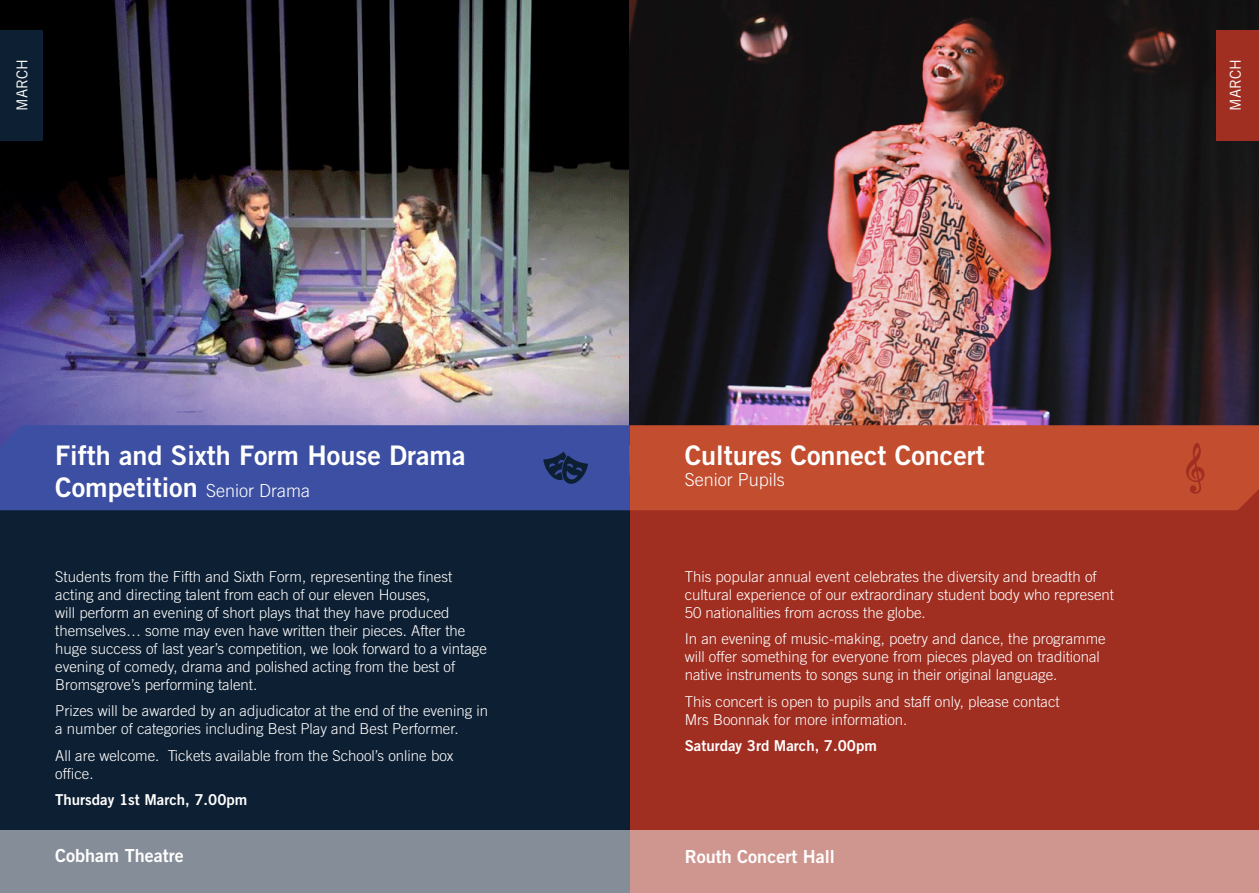
<style>
.page{position:relative;width:1259px;height:893px;background:#fff}
.page>*{position:absolute;margin:0;border:0;box-sizing:border-box;transform-origin:0 0}
.t1{font:27px/32.4px "Trade Gothic Bold Two";color:#fff}
.t2{font:18px "Trade Gothic Bold Two";color:#fff}
.t3{font:300 18px "Trade Gothic";color:#fff}
.t4{font:300 15px/18px "Trade Gothic";color:#fff}
.t5{font:15px "Trade Gothic Bold Two";color:#fff}
.t6{font:15px "Trade Gothic";color:#fff}
.s1{font-family:"Trade Gothic";font-weight:300;font-size:18px}
</style>
<div class="page">
<div style="left:629px;top:455px;width:630px;height:438px;background:#a02e21"></div>
<div style="left:0;top:475px;width:629px;height:418px;background:#0d1f32"></div>
<svg style="left:0;top:831px;width:1259px;height:62px;background:#a99193"></svg>
<img style="left:0;top:0;width:629px;height:425px">
<img style="left:629px;top:0;width:630px;height:425px">
<div style="left:0;top:425px;width:629px;height:85px;background:#3c4fa2"></div>
<div style="left:629px;top:425px;width:630px;height:85px;background:#c24d2f"></div>
<svg style="left:1186px;top:443px;width:18px;height:51px"></svg>
<svg style="left:543px;top:452px;width:45px;height:32px"></svg>
<div style="left:0;top:30px;width:43px;height:110px;background:#0d1f32"></div>
<div style="left:1216px;top:30px;width:43px;height:110px;background:#a02e21"></div>
<p class="t6" style="left:13px;top:111px;width:53px;rotate:-90deg">march</p>
<p class="t6" style="left:1226px;top:111px;width:53px;rotate:-90deg">march</p>
<h1 class="t1" style="left:55px;top:438px;width:412px">Fifth and Sixth Form House Drama<br>Competition <span class="s1">Senior Drama</span></h1>
<p class="t4" style="left:55px;top:567px;width:433px">Students from the Fifth and Sixth Form, representing the finest acting and directing talent from each of our eleven Houses,<br>will perform an evening of short plays that they have produced themselves… some may even have written their pieces. After the huge success of last year’s competition, we look forward to a vintage evening of comedy, drama and polished acting from the best of Bromsgrove’s performing talent.</p>
<p class="t4" style="left:55px;top:702px;width:434px">Prizes will be awarded by an adjudicator at the end of the evening in a number of categories including Best Play and Best Performer.</p>
<p class="t4" style="left:55px;top:746px;width:400px">All are welcome. Tickets available from the School’s online box office.</p>
<p class="t5" style="left:55px;top:790px;width:194px">Thursday 1st March, 7.00pm</p>
<h1 class="t1" style="left:685px;top:438px;width:301px">Cultures Connect Concert</h1>
<p class="t3" style="left:685px;top:469px;width:102px">Senior Pupils</p>
<p class="t4" style="left:685px;top:567px;width:431px">This popular annual event celebrates the diversity and breadth of cultural experience of our extraordinary student body who represent<br>50 nationalities from across the globe.</p>
<p class="t4" style="left:685px;top:630px;width:422px">In an evening of music-making, poetry and dance, the programme will offer something for everyone from pieces played on traditional native instruments to songs sung in their original language.</p>
<p class="t4" style="left:685px;top:692px;width:376px">This concert is open to pupils and staff only, please contact<br>Mrs Boonnak for more information.</p>
<p class="t5" style="left:685px;top:736px;width:194px">Saturday 3rd March, 7.00pm</p>
<p class="t2" style="left:55px;top:845px;width:130px">Cobham Theatre</p>
<p class="t2" style="left:685px;top:846px;width:151px">Routh Concert Hall</p>
</div>
